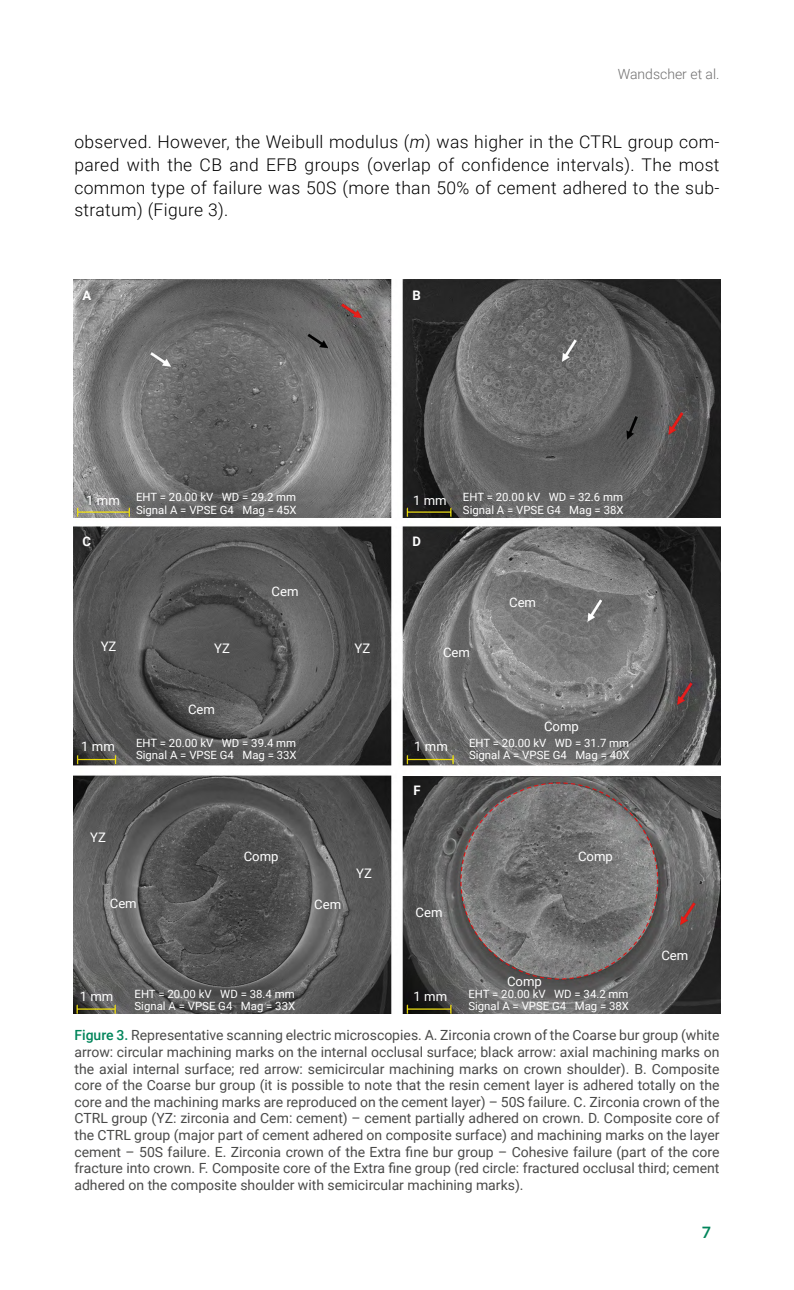
<style>
.page{position:relative;width:794px;height:1290px;background:#fff}
.page>*{position:absolute;margin:0;border:0;box-sizing:border-box;transform-origin:0 0}
.t1{font:300 17.5px/22.8px "Roboto";letter-spacing:.02em;color:#000;text-align:justify}
.t2{font:700 15.75px "Lato";color:#02855b}
.t3{font:14px/16.6px "Roboto";color:#4a4a49;text-align:justify}
.t4{font:300 14px "Roboto";color:#706f6f}
.t5{font:13.12px "Roboto";color:#fff}
.t6{font:700 13.12px "Roboto";color:#fff}
.t7{font:11.38px/12.2px "Roboto";color:#fff}
.s1{font-style:italic}
.s2{font-weight:500;color:#02855b}
</style>
<div class="page">
<img style="left:73px;top:280px;width:647px;height:734px">
<p class="t4" style="left:618px;top:64px;width:103px">Wandscher et al.</p>
<p class="t1" style="left:74px;top:130px;width:646px">observed. However, the Weibull modulus (<span class="s1">m</span>) was higher in the CTRL group com&shy;pared with the CB and EFB groups (overlap of confidence intervals). The most common type of failure was 50S (more than 50% of cement adhered to the sub&shy;stratum) (Figure 3).</p>
<p class="t6" style="left:82px;top:286px;width:10px">A</p>
<p class="t6" style="left:412px;top:286px;width:10px">B</p>
<p class="t5" style="left:86px;top:491px;width:35px">1 mm</p>
<p class="t6" style="left:83px;top:532px;width:10px">C</p>
<p class="t7" style="left:136px;top:491px;width:162px">EHT = 20.00 kV WD = 29.2 mm<br>Signal A = VPSE G4 Mag = 45X</p>
<p class="t5" style="left:271px;top:582px;width:28px">Cem</p>
<p class="t5" style="left:101px;top:637px;width:17px">YZ</p>
<p class="t5" style="left:214px;top:639px;width:17px">YZ</p>
<p class="t5" style="left:188px;top:700px;width:28px">Cem</p>
<p class="t5" style="left:354px;top:639px;width:17px">YZ</p>
<p class="t5" style="left:413px;top:491px;width:35px">1 mm</p>
<p class="t6" style="left:412px;top:532px;width:10px">D</p>
<p class="t7" style="left:463px;top:491px;width:162px">EHT = 20.00 kV WD = 32.6 mm<br>Signal A = VPSE G4 Mag = 38X</p>
<p class="t5" style="left:509px;top:593px;width:28px">Cem</p>
<p class="t5" style="left:443px;top:643px;width:28px">Cem</p>
<p class="t5" style="left:544px;top:718px;width:36px">Comp</p>
<p class="t7" style="left:136px;top:736px;width:162px">EHT = 20.00 kV WD = 39.4 mm<br>Signal A = VPSE G4 Mag = 33X</p>
<p class="t7" style="left:469px;top:736px;width:162px">EHT = 20.00 kV WD = 31.7 mm<br>Signal A = VPSE G4 Mag = 40X</p>
<p class="t5" style="left:81px;top:737px;width:35px">1 mm</p>
<p class="t5" style="left:414px;top:737px;width:35px">1 mm</p>
<p class="t5" style="left:90px;top:828px;width:17px">YZ</p>
<p class="t5" style="left:244px;top:847px;width:36px">Comp</p>
<p class="t5" style="left:110px;top:894px;width:28px">Cem</p>
<p class="t5" style="left:314px;top:895px;width:28px">Cem</p>
<p class="t5" style="left:356px;top:864px;width:17px">YZ</p>
<p class="t6" style="left:413px;top:781px;width:9px">F</p>
<p class="t5" style="left:415px;top:903px;width:28px">Cem</p>
<p class="t5" style="left:578px;top:847px;width:36px">Comp</p>
<p class="t7" style="left:135px;top:987px;width:162px">EHT = 20.00 kV WD = 38.4 mm<br>Signal A = VPSE G4 Mag = 33X</p>
<p class="t5" style="left:80px;top:987px;width:35px">1 mm</p>
<p class="t5" style="left:413px;top:987px;width:35px">1 mm</p>
<p class="t5" style="left:507px;top:972px;width:36px">Comp</p>
<p class="t7" style="left:468px;top:987px;width:162px">EHT = 20.00 kV WD = 34.2 mm<br>Signal A = VPSE G4 Mag = 38X</p>
<p class="t5" style="left:661px;top:946px;width:28px">Cem</p>
<p class="t3" style="left:74px;top:1026px;width:646px"><span class="s2">Figure 3.</span> Representative scanning electric microscopies. A. Zirconia crown of the Coarse bur group (white arrow: circular machining marks on the internal occlusal surface; black arrow: axial machining marks on the axial internal surface; red arrow: semicircular machining marks on crown shoulder). B. Composite core of the Coarse bur group (it is possible to note that the resin cement layer is adhered totally on the core and the machining marks are reproduced on the cement layer) – 50S failure. C. Zirconia crown of the CTRL group (YZ: zirconia and Cem: cement) – cement partially adhered on crown. D. Composite core of the CTRL group (major part of cement adhered on composite surface) and machining marks on the layer cement – 50S failure. E. Zirconia crown of the Extra fine bur group – Cohesive failure (part of the core fracture into crown. F. Composite core of the Extra fine group (red circle: fractured occlusal third; cement adhered on the composite shoulder with semicircular machining marks).</p>
<p class="t2" style="left:701px;top:1223px;width:11px">7</p>
</div>
